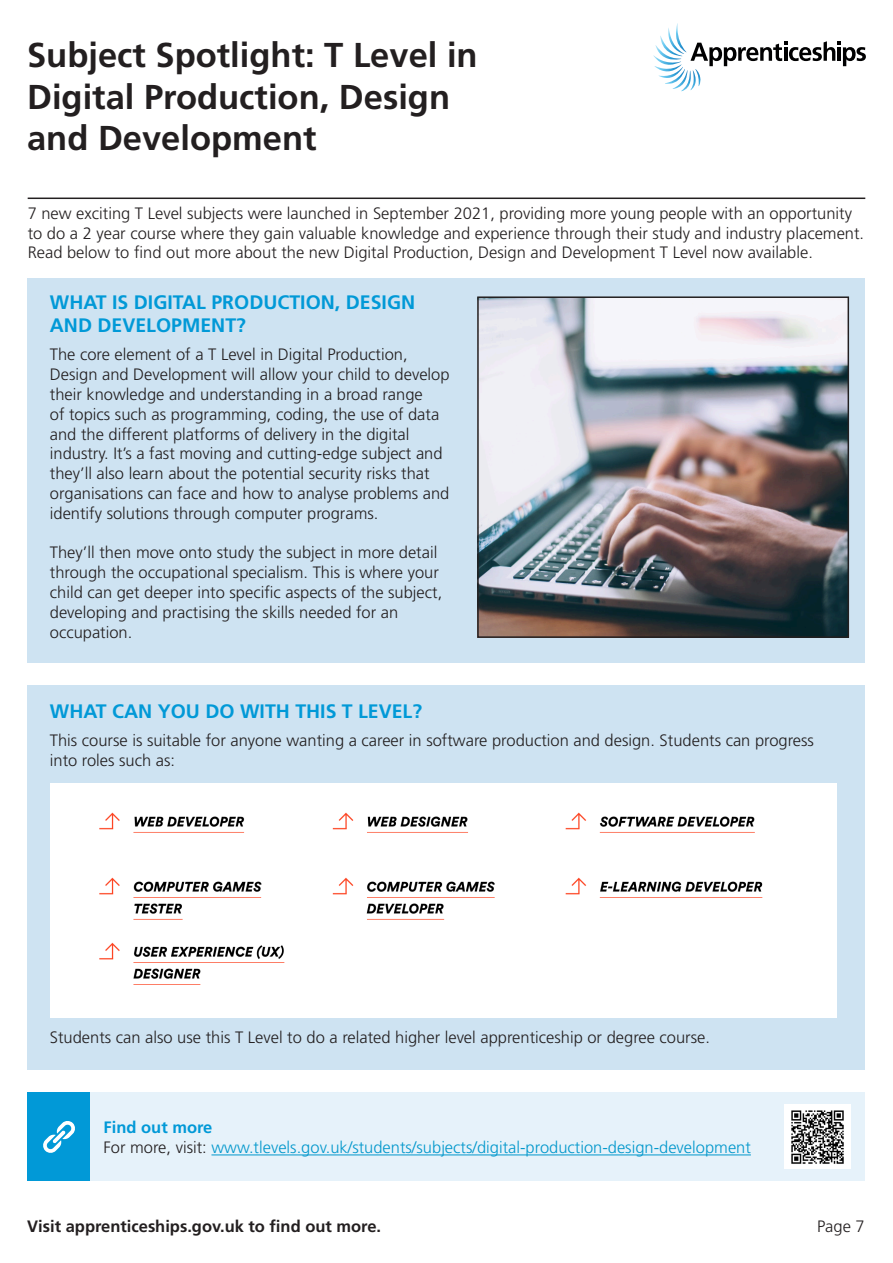
<style>
.page{position:relative;width:893px;height:1263px;background:#fff}
.page>*{position:absolute;margin:0;border:0;box-sizing:border-box;transform-origin:0 0}
.t1{font:700 34.5px/41.4px "Frutiger";color:#231f20}
.TOC_Body_Title{font:700 19.5px/23.4px "Frutiger";color:#0199d7}
.t2{font:300 16.5px/19.8px "Frutiger";color:#231f20}
.t3{font:300 16.5px "Frutiger";color:#0398cc}
.t4{font:700 16.5px "Frutiger";color:#231f20}
.t5{font:700 16.5px "Frutiger";color:#0199d7}
.s1{color:#231f20}
</style>
<div class="page">
<div style="left:28px;top:278px;width:837px;height:385px;background:#cee3f2"></div>
<div style="left:28px;top:685px;width:837px;height:385px;background:#cee3f2"></div>
<hr style="left:28px;top:198px;width:837px;height:1px;background:#231f20">
<div style="left:28px;top:1093px;width:837px;height:88px;background:#e6f2fa"></div>
<div style="left:27px;top:1093px;width:63px;height:88px;background:#0199d7"></div>
<svg style="left:43px;top:1121px;width:32px;height:32px"></svg>
<hr style="left:211px;top:1154px;width:540px;height:1px;background:#0398cc">
<img style="left:480px;top:299px;width:366px;height:336px">
<div style="left:477px;top:296px;width:372px;height:342px;border:2px solid #231f20"></div>
<div style="left:50px;top:783px;width:786px;height:234px;background:#fff"></div>
<img style="left:99px;top:812px;width:664px;height:173px">
<div style="left:784px;top:1104px;width:67px;height:65px;background:#fff"></div>
<img style="left:791px;top:1110px;width:53px;height:54px">
<svg style="left:653px;top:23px;width:213px;height:68px"></svg>
<hr style="left:837px;top:47px;width:4px;height:14px;background:#000001">
<p class="t1" style="left:27px;top:35px;width:452px">Subject Spotlight: T Level in<br>Digital Production, Design and Development</p>
<p class="t2" style="left:28px;top:203px;width:838px">7 new exciting T Level subjects were launched in September 2021, providing more young people with an opportunity to do a 2 year course where they gain valuable knowledge and experience through their study and industry placement.<br>Read below to find out more about the new Digital Production, Design and Development T Level now available.</p>
<p class="TOC_Body_Title" style="left:50px;top:290px;width:367px">WHAT IS DIGITAL PRODUCTION, DESIGN<br>AND DEVELOPMENT?</p>
<p class="t2" style="left:50px;top:345px;width:401px">The core element of a T Level in Digital Production, Design and Development will allow your child to develop their knowledge and understanding in a broad range<br>of topics such as programming, coding, the use of data and the different platforms of delivery in the digital industry. It’s a fast moving and cutting-edge subject and they’ll also learn about the potential security risks that organisations can face and how to analyse problems and identify solutions through computer programs.</p>
<p class="t2" style="left:50px;top:543px;width:394px">They’ll then move onto study the subject in more detail through the occupational specialism. This is where your child can get deeper into specific aspects of the subject, developing and practising the skills needed for an occupation.</p>
<p class="TOC_Body_Title" style="left:50px;top:699px;width:374px">WHAT CAN YOU DO WITH THIS T LEVEL?</p>
<p class="t2" style="left:50px;top:730px;width:766px">This course is suitable for anyone wanting a career in software production and design. Students can progress into roles such as:</p>
<p class="t2" style="left:50px;top:1027px;width:662px">Students can also use this T Level to do a related higher level apprenticeship or degree course.</p>
<p class="t5" style="left:104px;top:1118px;width:110px">Find out more</p>
<p class="t3" style="left:104px;top:1138px;width:649px"><span class="s1">For more, visit:</span> www.tlevels.gov.uk/students/subjects/digital-production-design-development</p>
<p class="t4" style="left:27px;top:1217px;width:356px">Visit apprenticeships.gov.uk to find out more.</p>
<p class="t2" style="left:817px;top:1217px;width:49px">Page 7</p>
</div>
